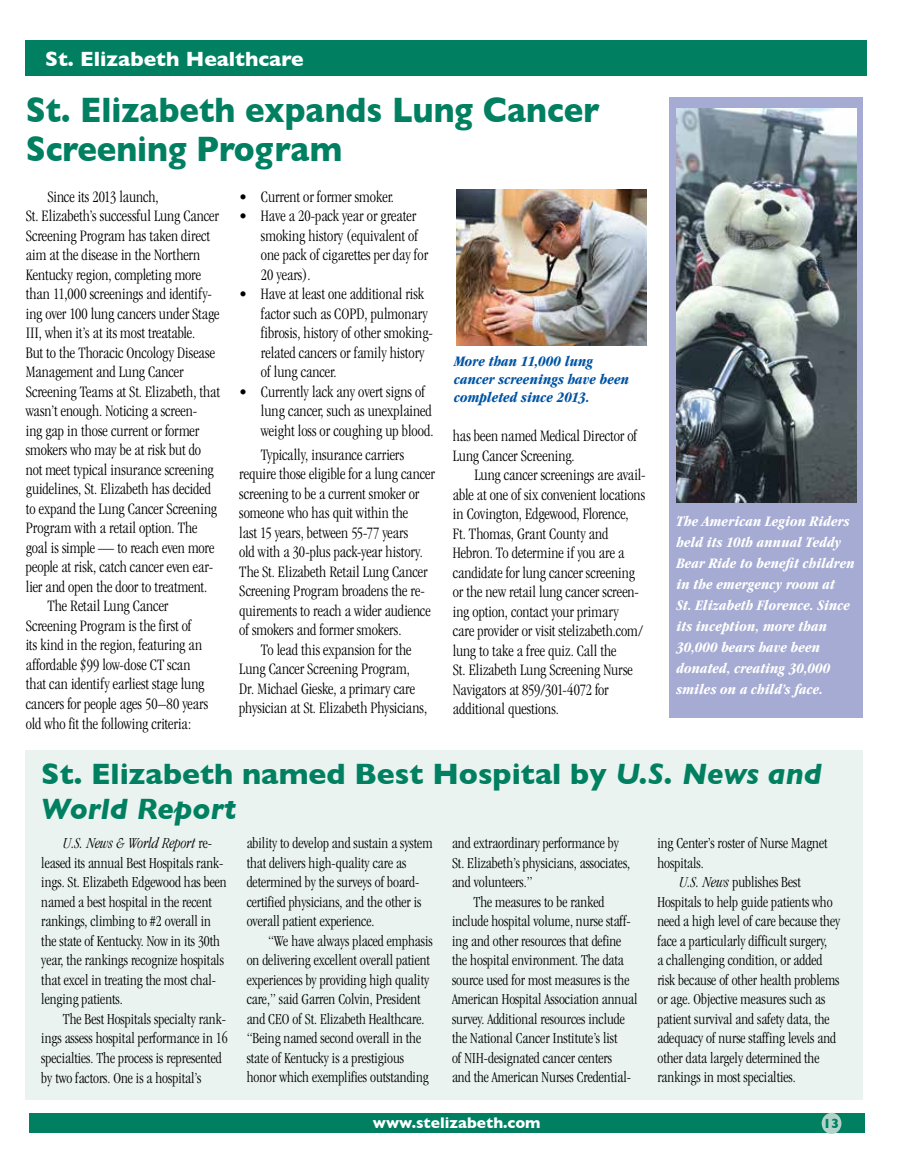
<style>
.page{position:relative;width:905px;height:1175px;background:#fff}
.page>*{position:absolute;margin:0;border:0;box-sizing:border-box;transform-origin:0 0}
.t1{font:700 36px/39px "Gill Sans";color:#008061;scale:.91 1}
.t2{font:700 30px/34.5px "Gill Sans";color:#008061}
.t3{font:700 21px "Gill Sans";color:#fff}
.t4{font:300 condensed 16.5px/19.5px "Garamond";color:#000}
.t5{font:300 condensed 15.75px/19.5px "Garamond";color:#000}
.t6{font:700 15.75px "Gill Sans";color:#fff}
.t7{font:italic 700 condensed 15px/21px "Garamond";letter-spacing:.005em;color:#fff}
.t8{font:italic 700 condensed 15px/18px "Garamond";letter-spacing:.005em;color:#0054a4}
.t9{font:700 13.5px "Gill Sans";color:#008061}
.s1{font-style:italic}
</style>
<div class="page">
<div style="left:29px;top:1113px;width:836px;height:20px;background:#008061"></div>
<div style="left:821px;top:1112px;width:20px;height:21px;background:#b1d3c9;border-radius:50%"></div>
<div style="left:26px;top:40px;width:841px;height:35px;background:#008061"></div>
<div style="left:26px;top:750px;width:837px;height:350px;background:#eaf3ef"></div>
<img style="left:456px;top:189px;width:190px;height:157px">
<div style="left:670px;top:97px;width:193px;height:621px;background:#a5abd2"></div>
<img style="left:676px;top:109px;width:180px;height:393px">
<p class="t3" style="left:45px;top:42px;width:260px">St. Elizabeth Healthcare</p>
<h1 class="t1" style="left:26px;top:89px;width:632px">St. Elizabeth expands Lung Cancer<br>Screening Program</h1>
<p class="t4" style="left:47px;top:187px;width:113px">Since its 2013 launch,</p>
<p class="t4" style="left:26px;top:206px;width:195px">St. Elizabeth’s successful Lung Cancer</p>
<p class="t4" style="left:26px;top:226px;width:186px">Screening Program has taken direct</p>
<p class="t4" style="left:26px;top:245px;width:176px">aim at the disease in the Northern</p>
<p class="t4" style="left:26px;top:265px;width:177px">Kentucky region, completing more</p>
<p class="t4" style="left:26px;top:284px;width:188px">than 11,000 screenings and identify-</p>
<p class="t4" style="left:26px;top:304px;width:195px">ing over 100 lung cancers under Stage</p>
<p class="t4" style="left:26px;top:323px;width:171px">III, when it’s at its most treatable.</p>
<p class="t4" style="left:26px;top:343px;width:191px">But to the Thoracic Oncology Disease</p>
<p class="t4" style="left:26px;top:362px;width:159px">Management and Lung Cancer</p>
<p class="t4" style="left:26px;top:382px;width:196px">Screening Teams at St. Elizabeth, that</p>
<p class="t4" style="left:26px;top:401px;width:173px">wasn’t enough. Noticing a screen-</p>
<p class="t4" style="left:26px;top:421px;width:175px">ing gap in those current or former</p>
<p class="t4" style="left:26px;top:440px;width:177px">smokers who may be at risk but do</p>
<p class="t4" style="left:26px;top:460px;width:189px">not meet typical insurance screening</p>
<p class="t4" style="left:26px;top:479px;width:187px">guidelines, St. Elizabeth has decided</p>
<p class="t4" style="left:26px;top:499px;width:193px">to expand the Lung Cancer Screening</p>
<p class="t4" style="left:26px;top:518px;width:173px">Program with a retail option. The</p>
<p class="t4" style="left:26px;top:538px;width:190px">goal is simple — to reach even more</p>
<p class="t4" style="left:26px;top:557px;width:189px">people at risk, catch cancer even ear-</p>
<p class="t4" style="left:26px;top:577px;width:183px">lier and open the door to treatment.</p>
<p class="t4" style="left:47px;top:596px;width:122px">The Retail Lung Cancer</p>
<p class="t4" style="left:26px;top:616px;width:167px">Screening Program is the first of</p>
<p class="t4" style="left:26px;top:635px;width:178px">its kind in the region, featuring an</p>
<p class="t4" style="left:26px;top:655px;width:166px">affordable $99 low-dose CT scan</p>
<p class="t4" style="left:26px;top:674px;width:180px">that can identify earliest stage lung</p>
<p class="t4" style="left:26px;top:694px;width:184px">cancers for people ages 50–80 years</p>
<p class="t4" style="left:26px;top:713px;width:167px">old who fit the following criteria:</p>
<p class="t4" style="left:239px;top:187px;width:156px">• Current or former smoker.</p>
<p class="t4" style="left:261px;top:206px;width:169px;text-indent:-22px">• Have a 20-pack year or greater smoking history (equivalent of one pack of cigarettes per day for<br>20 years).</p>
<p class="t4" style="left:261px;top:284px;width:174px;text-indent:-22px">• Have at least one additional risk factor such as COPD, pulmonary fibrosis, history of other smoking&shy;related cancers or family history of lung cancer.</p>
<p class="t4" style="left:261px;top:382px;width:174px;text-indent:-22px">• Currently lack any overt signs of lung cancer, such as unexplained weight loss or coughing up blood.</p>
<p class="t4" style="left:239px;top:445px;width:197px;text-indent:22px">Typically, insurance carriers require those eligible for a lung cancer screening to be a current smoker or someone who has quit within the<br>last 15 years, between 55-77 years<br>old with a 30-plus pack-year history.<br>The St. Elizabeth Retail Lung Cancer Screening Program broadens the re&shy;quirements to reach a wider audience of smokers and former smokers.</p>
<p class="t4" style="left:239px;top:640px;width:189px;text-indent:22px">To lead this expansion for the Lung Cancer Screening Program, Dr. Michael Gieske, a primary care physician at St. Elizabeth Physicians,</p>
<p class="t8" style="left:454px;top:352px;width:176px">More than 11,000 lung cancer screenings have been completed since 2013.</p>
<p class="t4" style="left:453px;top:426px;width:186px">has been named Medical Director of<br>Lung Cancer Screening.</p>
<p class="t4" style="left:453px;top:465px;width:194px;text-indent:22px">Lung cancer screenings are avail&shy;able at one of six convenient locations in Covington, Edgewood, Florence, Ft. Thomas, Grant County and Hebron. To determine if you are a candidate for lung cancer screening or the new retail lung cancer screen&shy;ing option, contact your primary<br>care provider or visit stelizabeth.com/ lung to take a free quiz. Call the<br>St. Elizabeth Lung Screening Nurse Navigators at 859/301-4072 for additional questions.</p>
<p class="t7" style="left:676px;top:510px;width:180px">The American Legion Riders held its 10th annual Teddy<br>Bear Ride to benefit children in the emergency room at<br>St. Elizabeth Florence. Since its inception, more than<br>30,000 bears have been donated, creating 30,000 smiles on a child’s face.</p>
<h2 class="t2" style="left:41px;top:756px;width:782px">St. Elizabeth named Best Hospital by <span class="s1">U.S. News and<br>World Report</span></h2>
<p class="t5" style="left:41px;top:833px;width:187px;text-indent:22px"><span class="s1">U.S. News &amp; World Report</span> re&shy;leased its annual Best Hospitals rank&shy;ings. St. Elizabeth Edgewood has been named a best hospital in the recent rankings, climbing to #2 overall in the state of Kentucky. Now in its 30th year, the rankings recognize hospitals that excel in treating the most chal&shy;lenging patients.</p>
<p class="t5" style="left:41px;top:1009px;width:188px;text-indent:22px">The Best Hospitals specialty rank&shy;ings assess hospital performance in 16 specialties. The process is represented by two factors. One is a hospital’s</p>
<p class="t5" style="left:452px;top:833px;width:168px">and extraordinary performance by</p>
<p class="t5" style="left:452px;top:853px;width:180px">St. Elizabeth’s physicians, associates,</p>
<p class="t5" style="left:452px;top:872px;width:82px">and volunteers.”</p>
<p class="t5" style="left:473px;top:892px;width:132px">The measures to be ranked</p>
<p class="t5" style="left:452px;top:911px;width:180px">include hospital volume, nurse staff-</p>
<p class="t5" style="left:452px;top:931px;width:171px">ing and other resources that define</p>
<p class="t5" style="left:452px;top:950px;width:173px">the hospital environment. The data</p>
<p class="t5" style="left:452px;top:970px;width:179px">source used for most measures is the</p>
<p class="t5" style="left:452px;top:989px;width:187px">American Hospital Association annual</p>
<p class="t5" style="left:452px;top:1009px;width:174px">survey. Additional resources include</p>
<p class="t5" style="left:452px;top:1028px;width:167px">the National Cancer Institute’s list</p>
<p class="t5" style="left:452px;top:1048px;width:161px">of NIH-designated cancer centers</p>
<p class="t5" style="left:452px;top:1067px;width:181px">and the American Nurses Credential-</p>
<p class="t5" style="left:247px;top:833px;width:187px">ability to develop and sustain a system that delivers high-quality care as determined by the surveys of board&shy;certified physicians, and the other is overall patient experience.</p>
<p class="t5" style="left:247px;top:931px;width:187px;text-indent:22px">“We have always placed emphasis on delivering excellent overall patient experiences by providing high quality care,” said Garren Colvin, President and CEO of St. Elizabeth Healthcare. “Being named second overall in the state of Kentucky is a prestigious honor which exemplifies outstanding</p>
<p class="t5" style="left:657px;top:833px;width:172px">ing Center’s roster of Nurse Magnet</p>
<p class="t5" style="left:657px;top:853px;width:48px">hospitals.</p>
<p class="t5" style="left:679px;top:872px;width:123px"><span class="s1">U.S. News</span> publishes Best</p>
<p class="t5" style="left:657px;top:892px;width:177px">Hospitals to help guide patients who</p>
<p class="t5" style="left:657px;top:911px;width:184px">need a high level of care because they</p>
<p class="t5" style="left:657px;top:931px;width:171px">face a particularly difficult surgery,</p>
<p class="t5" style="left:657px;top:950px;width:166px">a challenging condition, or added</p>
<p class="t5" style="left:657px;top:970px;width:183px">risk because of other health problems</p>
<p class="t5" style="left:657px;top:989px;width:169px">or age. Objective measures such as</p>
<p class="t5" style="left:657px;top:1009px;width:174px">patient survival and safety data, the</p>
<p class="t5" style="left:657px;top:1028px;width:180px">adequacy of nurse staffing levels and</p>
<p class="t5" style="left:657px;top:1048px;width:164px">other data largely determined the</p>
<p class="t5" style="left:657px;top:1067px;width:140px">rankings in most specialties.</p>
<p class="t6" style="left:373px;top:1110px;width:169px">www.stelizabeth.com</p>
<p class="t9" style="left:823px;top:1112px;width:18px">13</p>
</div>
